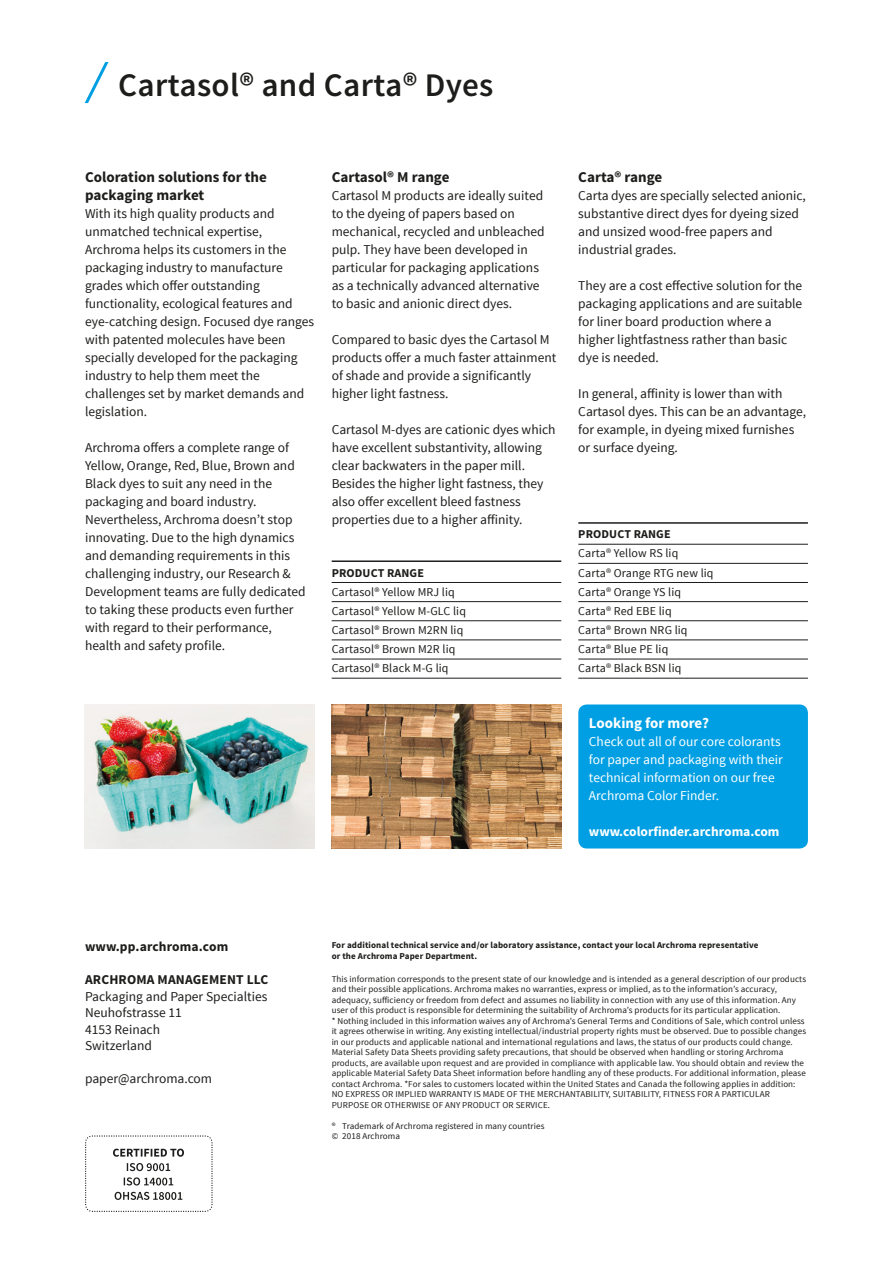
<style>
.page{position:relative;width:893px;height:1263px;background:#fff}
.page>*{position:absolute;margin:0;border:0;box-sizing:border-box;transform-origin:0 0}
.t1{font:600 33px "Source Sans Pro";letter-spacing:.01em;color:#1d1d1b}
.t2{font:700 15px/18px "Source Sans Pro";color:#1d1d1b}
.t3{font:700 15px "Source Sans Pro";color:#fff}
.t4{font:13.5px/18px "Source Sans Pro";color:#1d1d1b}
.t5{font:13.5px/18px "Source Sans Pro";color:#fff}
.t6{font:700 13.5px "Source Sans Pro";letter-spacing:.01em;color:#1d1d1b}
.t7{font:700 13.5px "Source Sans Pro";color:#fff}
.t8{font:12px/19.2px "Source Sans Pro";letter-spacing:.01em;color:#1d1d1b}
.t9{font:700 12px "Source Sans Pro";letter-spacing:.01em;color:#1d1d1b}
.t10{font:9px/10.5px "Source Sans Pro";letter-spacing:.01em;color:#1d1d1b}
.t11{font:700 9px/10.5px "Source Sans Pro";letter-spacing:.01em;color:#1d1d1b}
</style>
<div class="page">
<svg style="left:85px;top:62px;width:24px;height:41px"></svg>
<hr style="left:332px;top:582px;width:229px;height:1px;background:#1d1d1b">
<hr style="left:332px;top:601px;width:229px;height:1px;background:#1d1d1b">
<hr style="left:332px;top:620px;width:229px;height:1px;background:#1d1d1b">
<hr style="left:332px;top:640px;width:229px;height:1px;background:#1d1d1b">
<hr style="left:332px;top:659px;width:229px;height:1px;background:#1d1d1b">
<hr style="left:332px;top:678px;width:229px;height:1px;background:#1d1d1b">
<hr style="left:332px;top:560px;width:229px;height:2px;background:#1d1d1b">
<img style="left:85px;top:704px;width:229px;height:144px">
<hr style="left:578px;top:544px;width:230px;height:1px;background:#1d1d1b">
<hr style="left:578px;top:563px;width:230px;height:1px;background:#1d1d1b">
<hr style="left:578px;top:582px;width:230px;height:1px;background:#1d1d1b">
<hr style="left:578px;top:601px;width:230px;height:1px;background:#1d1d1b">
<hr style="left:578px;top:620px;width:230px;height:1px;background:#1d1d1b">
<hr style="left:578px;top:640px;width:230px;height:1px;background:#1d1d1b">
<hr style="left:578px;top:659px;width:230px;height:1px;background:#1d1d1b">
<hr style="left:578px;top:678px;width:230px;height:1px;background:#1d1d1b">
<hr style="left:578px;top:522px;width:230px;height:2px;background:#1d1d1b">
<img style="left:332px;top:704px;width:229px;height:144px">
<svg style="left:85px;top:1135px;width:128px;height:77px"></svg>
<div style="left:578px;top:704px;width:230px;height:144px;background:#009fe3;border-radius:9px"></div>
<h1 class="t1" style="left:118px;top:64px;width:377px">Cartasol® and Carta® Dyes</h1>
<p class="t2" style="left:85px;top:169px;width:183px">Coloration solutions for the packaging market</p>
<p class="t4" style="left:85px;top:205px;width:231px">With its high quality products and unmatched technical expertise, Archroma helps its customers in the packaging industry to manufacture grades which offer outstanding functionality, ecological features and eye-catching design. Focused dye ranges with patented molecules have been specially developed for the packaging industry to help them meet the challenges set by market demands and legislation.</p>
<p class="t4" style="left:85px;top:439px;width:222px">Archroma offers a complete range of Yellow, Orange, Red, Blue, Brown and Black dyes to suit any need in the packaging and board industry.<br>Nevertheless, Archroma doesn’t stop innovating. Due to the high dynamics and demanding requirements in this challenging industry, our Research &amp; Development teams are fully dedicated to taking these products even further with regard to their performance, health and safety profile.</p>
<p class="t2" style="left:332px;top:169px;width:119px">Cartasol® M range</p>
<p class="t4" style="left:332px;top:187px;width:215px">Cartasol M products are ideally suited to the dyeing of papers based on mechanical, recycled and unbleached pulp. They have been developed in particular for packaging applications as a technically advanced alternative to basic and anionic direct dyes.</p>
<p class="t4" style="left:332px;top:331px;width:226px">Compared to basic dyes the Cartasol M products offer a much faster attainment of shade and provide a significantly higher light fastness.</p>
<p class="t4" style="left:332px;top:421px;width:225px">Cartasol M-dyes are cationic dyes which have excellent substantivity, allowing clear backwaters in the paper mill.<br>Besides the higher light fastness, they also offer excellent bleed fastness properties due to a higher affinity.</p>
<p class="t9" style="left:332px;top:565px;width:94px">PRODUCT RANGE</p>
<p class="t8" style="left:332px;top:582px;width:136px">Cartasol® Yellow MRJ liq<br>Cartasol® Yellow M-GLC liq<br>Cartasol® Brown M2RN liq<br>Cartasol® Brown M2R liq<br>Cartasol® Black M-G liq</p>
<p class="t2" style="left:578px;top:169px;width:85px">Carta® range</p>
<p class="t4" style="left:578px;top:187px;width:229px">Carta dyes are specially selected anionic, substantive direct dyes for dyeing sized and unsized wood-free papers and industrial grades.</p>
<p class="t4" style="left:578px;top:277px;width:226px">They are a cost effective solution for the packaging applications and are suitable for liner board production where a higher lightfastness rather than basic dye is needed.</p>
<p class="t4" style="left:578px;top:385px;width:229px">In general, affinity is lower than with Cartasol dyes. This can be an advantage, for example, in dyeing mixed furnishes or surface dyeing.</p>
<p class="t9" style="left:578px;top:527px;width:94px">PRODUCT RANGE</p>
<p class="t8" style="left:578px;top:544px;width:137px">Carta® Yellow RS liq<br>Carta® Orange RTG new liq<br>Carta® Orange YS liq<br>Carta® Red EBE liq<br>Carta® Brown NRG liq<br>Carta® Blue PE liq<br>Carta® Black BSN liq</p>
<p class="t3" style="left:589px;top:713px;width:122px">Looking for more?</p>
<p class="t5" style="left:589px;top:733px;width:195px">Check out all of our core colorants for paper and packaging with their technical information on our free<br>Archroma Color Finder.</p>
<p class="t7" style="left:589px;top:823px;width:192px">www.colorfinder.archroma.com</p>
<p class="t6" style="left:85px;top:938px;width:145px">www.pp.archroma.com</p>
<p class="t6" style="left:85px;top:971px;width:185px">ARCHROMA MANAGEMENT LLC</p>
<p class="t4" style="left:85px;top:988px;width:184px;line-height:16.5px">Packaging and Paper Specialties<br>Neuhofstrasse 11<br>4153 Reinach<br>Switzerland</p>
<p class="t4" style="left:85px;top:1070px;width:129px">paper@archroma.com</p>
<p class="t11" style="left:332px;top:940px;width:428px">For additional technical service and/or laboratory assistance, contact your local Archroma representative or the Archroma Paper Department.</p>
<p class="t10" style="left:332px;top:974px;width:476px">This information corresponds to the present state of our knowledge and is intended as a general description of our products and their possible applications. Archroma makes no warranties, express or implied, as to the information’s accuracy, adequacy, sufficiency or freedom from defect and assumes no liability in connection with any use of this information. Any user of this product is responsible for determining the suitability of Archroma’s products for its particular application.<br>* Nothing included in this information waives any of Archroma’s General Terms and Conditions of Sale, which control unless it agrees otherwise in writing. Any existing intellectual/industrial property rights must be observed. Due to possible changes in our products and applicable national and international regulations and laws, the status of our products could change.<br>Material Safety Data Sheets providing safety precautions, that should be observed when handling or storing Archroma products, are available upon request and are provided in compliance with applicable law. You should obtain and review the applicable Material Safety Data Sheet information before handling any of these products. For additional information, please contact Archroma. *For sales to customers located within the United States and Canada the following applies in addition:<br>NO EXPRESS OR IMPLIED WARRANTY IS MADE OF THE MERCHANTABILITY, SUITABILITY, FITNESS FOR A PARTICULAR PURPOSE OR OTHERWISE OF ANY PRODUCT OR SERVICE.</p>
<p class="t10" style="left:332px;top:1121px;width:214px">® Trademark of Archroma registered in many countries © 2018 Archroma</p>
</div>
